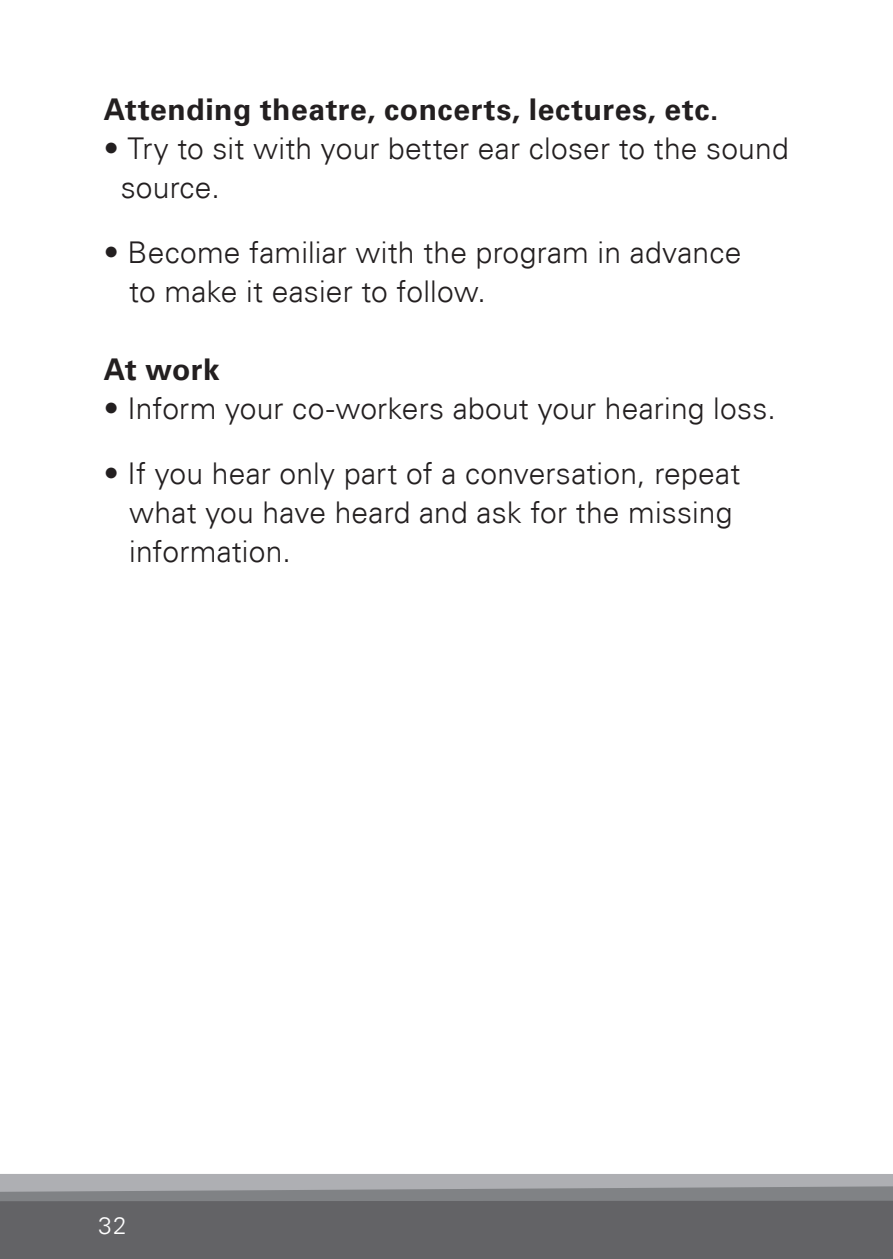
<style>
.page{position:relative;width:893px;height:1259px;background:#fff}
.page>*{position:absolute;margin:0;border:0;box-sizing:border-box;transform-origin:0 0}
.t1{font:300 30px/39px "Univers Com 45";letter-spacing:.005em;color:#231f20}
.t2{font:700 30px "Univers Com 65";letter-spacing:.02em;color:#231f20}
.t3{font:300 24px "Univers Com 45";color:#fff}
</style>
<div class="page">
<div style="left:0;top:1174px;width:893px;height:85px;background:#aeafb3"></div>
<svg style="left:0;top:1186px;width:893px;height:14px;fill:#808285"></svg>
<div style="left:0;top:1200px;width:893px;height:59px;background:#636366"></div>
<p class="t2" style="left:104px;top:92px;width:616px">Attending theatre, concerts, lectures, etc.</p>
<p class="t1" style="left:121px;top:129px;width:669px;text-indent:-17px">• Try to sit with your better ear closer to the sound source.</p>
<p class="t1" style="left:129px;top:233px;width:614px;text-indent:-26px">• Become familiar with the program in advance to make it easier to follow.</p>
<p class="t2" style="left:104px;top:351px;width:118px">At work</p>
<p class="t1" style="left:104px;top:389px;width:674px">• Inform your co-workers about your hearing loss.</p>
<p class="t1" style="left:129px;top:453px;width:613px;text-indent:-26px">• If you hear only part of a conversation, repeat what you have heard and ask for the missing information.</p>
<p class="t3" style="left:99px;top:1210px;width:29px">32</p>
</div>
